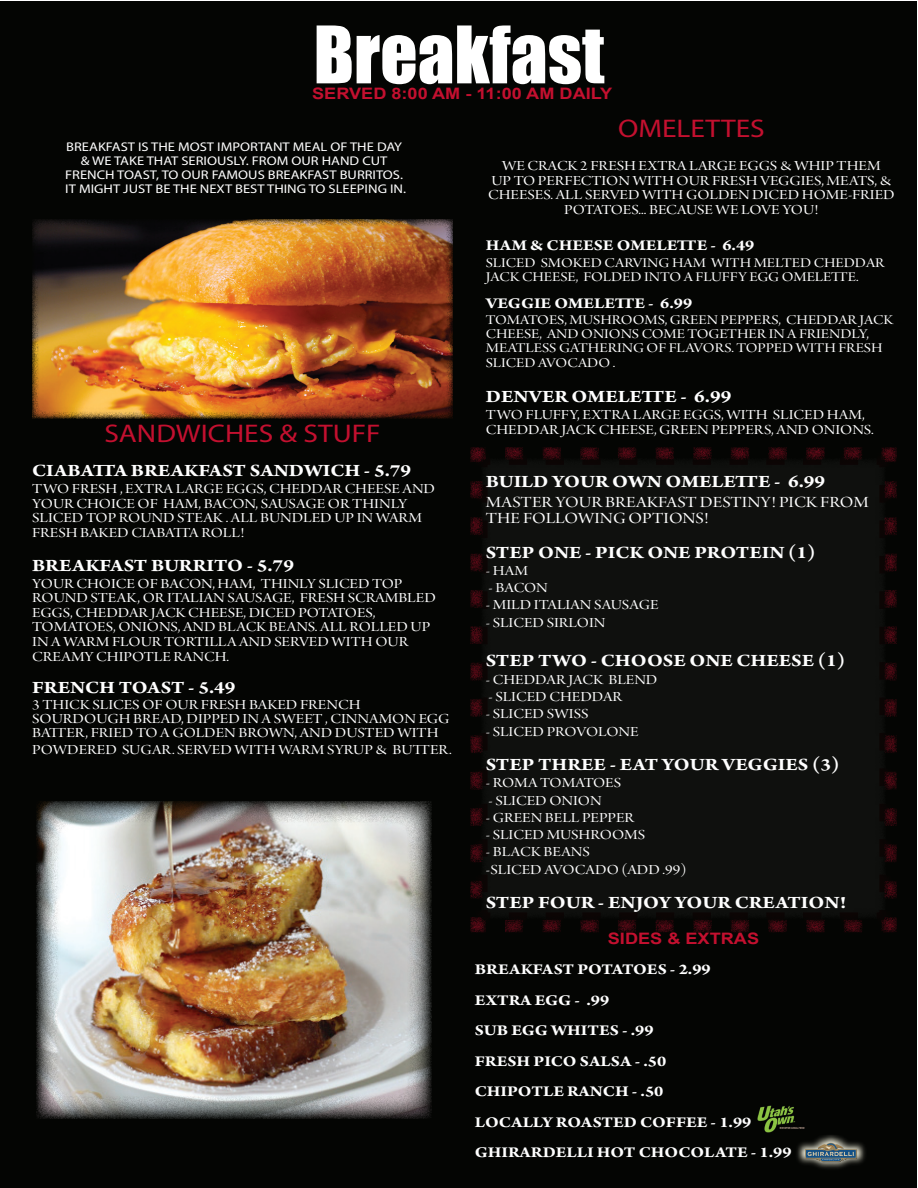
<style>
.page{position:relative;width:918px;height:1188px;background:#fff}
.page>*{position:absolute;margin:0;border:0;box-sizing:border-box;transform-origin:0 0}
.t1{font:73.2px "Impact";color:#fff}
.t2{font:25.65px "Myriad Pro";color:#c3102f;scale:1.15 1}
.t3{font:700 18.3px "Arno Pro";color:#fff;scale:1.15 1}
.t4{font:16.5px/16.5px "Arno Pro Display";color:#fff;scale:1.15 1}
.t5{font:700 15.75px/30.5px "Arno Pro";color:#fff;scale:1.15 1}
.t6{font:700 15.75px "Arial";color:#c3102f;scale:1.15 1}
.t7{font:14.7px/14.7px "Arno Pro Display";color:#fff;scale:1.15 1}
.t8{font:14.25px/14.2px "Arno Pro Display";color:#fff;scale:1.15 1}
.t9{font:12.6px/14.1px "Myriad Pro";color:#fff;text-align:center;scale:1.15 1}
</style>
<div class="page">
<div style="left:1px;top:1px;width:916px;height:1186px;background:#040503"></div>
<img style="left:32px;top:219px;width:421px;height:199px">
<img style="left:37px;top:801px;width:394px;height:317px">
<svg style="left:470px;top:481px;width:3px;height:417px"></svg>
<svg style="left:505px;top:927px;width:357px;height:5px"></svg>
<svg style="left:894px;top:481px;width:3px;height:417px"></svg>
<svg style="left:505px;top:447px;width:357px;height:4px"></svg>
<svg style="left:473px;top:451px;width:421px;height:476px"></svg>
<img style="left:757px;top:1105px;width:47px;height:28px">
<img style="left:797px;top:1135px;width:68px;height:34px">
<h1 class="t1" style="left:314px;top:-2px;width:292px">Breakfast</h1>
<p class="t6" style="left:312px;top:82px;width:263px">SERVED 8:00 AM - 11:00 AM DAILY</p>
<p class="t9" style="left:65px;top:139px;width:298px">BREAKFAST IS THE MOST IMPORTANT MEAL OF THE DAY &amp; WE TAKE THAT SERIOUSLY. FROM OUR HAND CUT FRENCH TOAST, TO OUR FAMOUS BREAKFAST BURRITOS.<br>IT MIGHT JUST BE THE NEXT BEST THING TO SLEEPING IN.</p>
<h2 class="t2" style="left:104px;top:418px;width:242px">SANDWICHES &amp; STUFF</h2>
<p class="t3" style="left:32px;top:460px;width:331px">CIABATTA BREAKFAST SANDWICH - 5.79</p>
<p class="t7" style="left:32px;top:482px;width:352px">TWO FRESH , EXTRA LARGE EGGS, CHEDDAR CHEESE AND YOUR CHOICE OF HAM, BACON, SAUSAGE OR THINLY SLICED TOP ROUND STEAK . ALL BUNDLED UP IN WARM FRESH BAKED CIABATTA ROLL!</p>
<p class="t3" style="left:32px;top:555px;width:229px">BREAKFAST BURRITO - 5.79</p>
<p class="t7" style="left:32px;top:577px;width:352px">YOUR CHOICE OF BACON, HAM, THINLY SLICED TOP ROUND STEAK, OR ITALIAN SAUSAGE, FRESH SCRAMBLED EGGS, CHEDDAR JACK CHEESE, DICED POTATOES, TOMATOES, ONIONS, AND BLACK BEANS. ALL ROLLED UP IN A WARM FLOUR TORTILLA AND SERVED WITH OUR CREAMY CHIPOTLE RANCH.</p>
<p class="t3" style="left:32px;top:676px;width:178px">FRENCH TOAST - 5.49</p>
<p class="t7" style="left:32px;top:699px;width:364px;line-height:14.2px">3 THICK SLICES OF OUR FRESH BAKED FRENCH<br>SOURDOUGH BREAD, DIPPED IN A SWEET , CINNAMON EGG<br>BATTER, FRIED TO A GOLDEN BROWN, AND DUSTED WITH</p>
<p class="t7" style="left:32px;top:743px;width:366px">POWDERED SUGAR. SERVED WITH WARM SYRUP &amp; BUTTER.</p>
<h2 class="t2" style="left:618px;top:112px;width:129px">OMELETTES</h2>
<p class="t7" style="left:488px;top:159px;width:355px;text-align:center">WE CRACK 2 FRESH EXTRA LARGE EGGS &amp; WHIP THEM<br>UP TO PERFECTION WITH OUR FRESH VEGGIES, MEATS, &amp; CHEESES. ALL SERVED WITH GOLDEN DICED HOME-FRIED POTATOES... BECAUSE WE LOVE YOU!</p>
<p class="t5" style="left:486px;top:231px;width:235px">HAM &amp; CHEESE OMELETTE - 6.49</p>
<p class="t8" style="left:486px;top:256px;width:348px">SLICED SMOKED CARVING HAM WITH MELTED CHEDDAR<br>JACK CHEESE, FOLDED INTO A FLUFFY EGG OMELETTE.</p>
<p class="t5" style="left:486px;top:288px;width:181px">VEGGIE OMELETTE - 6.99</p>
<p class="t8" style="left:486px;top:314px;width:356px">TOMATOES, MUSHROOMS, GREEN PEPPERS, CHEDDAR JACK CHEESE, AND ONIONS COME TOGETHER IN A FRIENDLY, MEATLESS GATHERING OF FLAVORS. TOPPED WITH FRESH SLICED AVOCADO .</p>
<p class="t3" style="left:486px;top:386px;width:215px">DENVER OMELETTE - 6.99</p>
<p class="t7" style="left:486px;top:408px;width:339px">TWO FLUFFY, EXTRA LARGE EGGS, WITH SLICED HAM,<br>CHEDDAR JACK CHEESE, GREEN PEPPERS, AND ONIONS.</p>
<p class="t3" style="left:486px;top:471px;width:297px">BUILD YOUR OWN OMELETTE - 6.99</p>
<p class="t4" style="left:486px;top:495px;width:334px">MASTER YOUR BREAKFAST DESTINY! PICK FROM<br>THE FOLLOWING OPTIONS!</p>
<p class="t3" style="left:486px;top:542px;width:288px">STEP ONE - PICK ONE PROTEIN (1)</p>
<p class="t7" style="left:486px;top:564px;width:38px">- HAM</p>
<p class="t7" style="left:489px;top:581px;width:53px">- BACON</p>
<p class="t7" style="left:486px;top:599px;width:152px">- MILD ITALIAN SAUSAGE</p>
<p class="t7" style="left:486px;top:616px;width:105px">- SLICED SIRLOIN</p>
<p class="t3" style="left:486px;top:650px;width:314px">STEP TWO - CHOOSE ONE CHEESE (1)</p>
<p class="t7" style="left:486px;top:673px;width:151px">- CHEDDAR JACK BLEND</p>
<p class="t7" style="left:489px;top:690px;width:118px">- SLICED CHEDDAR</p>
<p class="t7" style="left:486px;top:708px;width:91px">- SLICED SWISS</p>
<p class="t7" style="left:486px;top:725px;width:134px">- SLICED PROVOLONE</p>
<p class="t3" style="left:486px;top:754px;width:309px">STEP THREE - EAT YOUR VEGGIES (3)</p>
<p class="t7" style="left:486px;top:777px;width:119px">- ROMA TOMATOES</p>
<p class="t7" style="left:489px;top:794px;width:100px">- SLICED ONION</p>
<p class="t7" style="left:486px;top:811px;width:130px">- GREEN BELL PEPPER</p>
<p class="t7" style="left:486px;top:828px;width:140px">- SLICED MUSHROOMS</p>
<p class="t7" style="left:486px;top:844px;width:176px;line-height:17.2px">- BLACK BEANS<br>-SLICED AVOCADO (ADD .99)</p>
<p class="t3" style="left:486px;top:891px;width:315px">STEP FOUR - ENJOY YOUR CREATION!</p>
<p class="t6" style="left:608px;top:927px;width:133px">SIDES &amp; EXTRAS</p>
<p class="t5" style="left:475px;top:955px;width:277px">BREAKFAST POTATOES - 2.99<br>EXTRA EGG - .99<br>SUB EGG WHITES - .99<br>FRESH PICO SALSA - .50<br>CHIPOTLE RANCH - .50<br>LOCALLY ROASTED COFFEE - 1.99<br>GHIRARDELLI HOT CHOCOLATE - 1.99</p>
</div>
